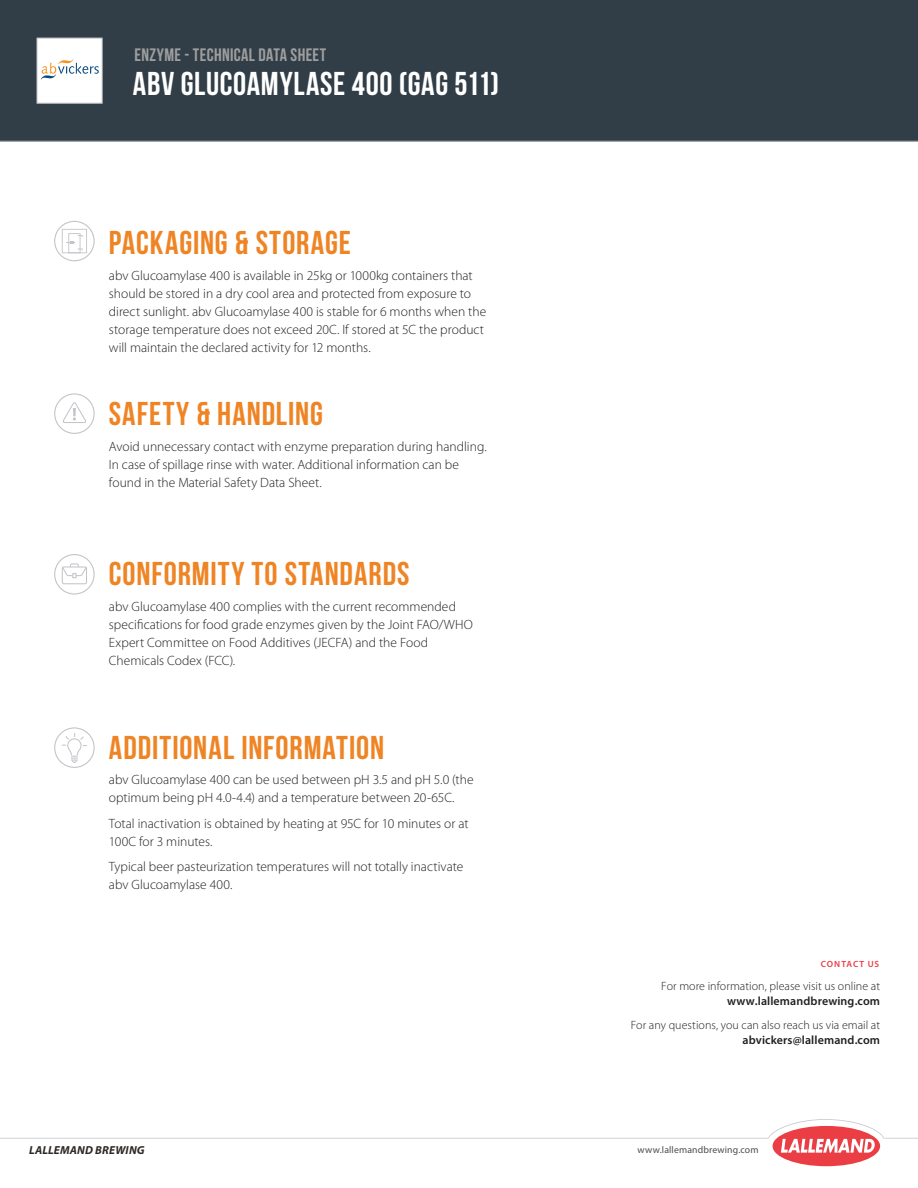
<style>
.page{position:relative;width:918px;height:1188px;background:#fff}
.page>*{position:absolute;margin:0;border:0;box-sizing:border-box;transform-origin:0 0}
.t1{font:33px "Bebas Neue";letter-spacing:.03em;color:#ef8424}
.t2{font:33px "Bebas Neue";letter-spacing:.02em;color:#fff}
.t3{font:18px "Bebas Neue";letter-spacing:.02em;color:#9e9e9e}
.t4{font:300 13.5px/18px "Myriad Pro";color:#231f20}
.t5{font:300 12px "Myriad Pro";letter-spacing:.005em;color:#231f20}
.t6{font:600 12px "Myriad Pro";letter-spacing:.01em;color:#231f20}
.t7{font:italic 700 11.7px "Myriad Pro";letter-spacing:.015em;color:#2e2926}
.t8{font:9.75px "Myriad Pro";letter-spacing:.015em;color:#4b4c4d}
.t9{font:600 9px "Myriad Pro";letter-spacing:.1em;color:#ea3d44}
</style>
<div class="page">
<div style="left:0;top:0;width:918px;height:141px;background:#313e48"></div>
<hr style="left:0;top:141px;width:918px;height:1px;background:#c4c5c9">
<div style="left:37px;top:38px;width:66px;height:66px;background:#fff;border:1px solid #c4c5c9"></div>
<svg style="left:0;top:1119px;width:918px;height:48px"></svg>
<div style="left:773px;top:1126px;width:107px;height:40px;background:#ea3d44;border-radius:50%"></div>
<svg style="left:781px;top:1139px;width:94px;height:14px"></svg>
<div style="left:54px;top:393px;width:41px;height:41px;border:1px solid #c4c5c9;border-radius:50%"></div>
<svg style="left:62px;top:402px;width:24px;height:21px"></svg>
<div style="left:54px;top:554px;width:41px;height:41px;border:1px solid #c4c5c9;border-radius:50%"></div>
<div style="left:62px;top:566px;width:25px;height:18px;border:1px solid #c4c5c9;border-radius:2px"></div>
<svg style="left:61px;top:563px;width:26px;height:15px"></svg>
<div style="left:54px;top:727px;width:41px;height:41px;border:1px solid #c4c5c9;border-radius:50%"></div>
<svg style="left:62px;top:733px;width:25px;height:30px"></svg>
<div style="left:54px;top:221px;width:41px;height:40px;border:1px solid #c4c5c9;border-radius:50%"></div>
<svg style="left:62px;top:229px;width:25px;height:24px"></svg>
<svg style="left:41px;top:59px;width:58px;height:21px"></svg>
<h2 class="t3" style="left:134px;top:45px;width:193px">ENZYME - TECHNICAL DATA SHEET</h2>
<h1 class="t2" style="left:133px;top:66px;width:368px">ABV GLUCOAMYLASE 400 (GAG 511)</h1>
<h1 class="t1" style="left:109px;top:224px;width:244px">PACKAGING &amp; STORAGE</h1>
<p class="t4" style="left:109px;top:266px;width:379px">abv Glucoamylase 400 is available in 25kg or 1000kg containers that should be stored in a dry cool area and protected from exposure to direct sunlight. abv Glucoamylase 400 is stable for 6 months when the storage temperature does not exceed 20C. If stored at 5C the product will maintain the declared activity for 12 months.</p>
<h1 class="t1" style="left:109px;top:396px;width:216px">SAFETY &amp; HANDLING</h1>
<p class="t4" style="left:109px;top:438px;width:379px">Avoid unnecessary contact with enzyme preparation during handling.<br>In case of spillage rinse with water. Additional information can be found in the Material Safety Data Sheet.</p>
<h1 class="t1" style="left:109px;top:555px;width:302px">CONFORMITY TO STANDARDS</h1>
<p class="t4" style="left:109px;top:597px;width:365px">abv Glucoamylase 400 complies with the current recommended specifications for food grade enzymes given by the Joint FAO/WHO Expert Committee on Food Additives (JECFA) and the Food Chemicals Codex (FCC).</p>
<h1 class="t1" style="left:109px;top:729px;width:277px">ADDITIONAL INFORMATION</h1>
<p class="t4" style="left:109px;top:771px;width:366px">abv Glucoamylase 400 can be used between pH 3.5 and pH 5.0 (the optimum being pH 4.0-4.4) and a temperature between 20-65C.</p>
<p class="t4" style="left:109px;top:815px;width:361px">Total inactivation is obtained by heating at 95C for 10 minutes or at<br>100C for 3 minutes.</p>
<p class="t4" style="left:109px;top:858px;width:356px">Typical beer pasteurization temperatures will not totally inactivate abv Glucoamylase 400.</p>
<p class="t9" style="left:821px;top:959px;width:60px">CONTACT US</p>
<p class="t5" style="left:661px;top:979px;width:220px">For more information, please visit us online at</p>
<p class="t6" style="left:727px;top:993px;width:154px">www.lallemandbrewing.com</p>
<p class="t5" style="left:631px;top:1018px;width:251px">For any questions, you can also reach us via email at</p>
<p class="t6" style="left:743px;top:1032px;width:139px">abvickers@lallemand.com</p>
<p class="t7" style="left:29px;top:1143px;width:117px">LALLEMAND BREWING</p>
<p class="t8" style="left:638px;top:1143px;width:123px">www.lallemandbrewing.com</p>
</div>
